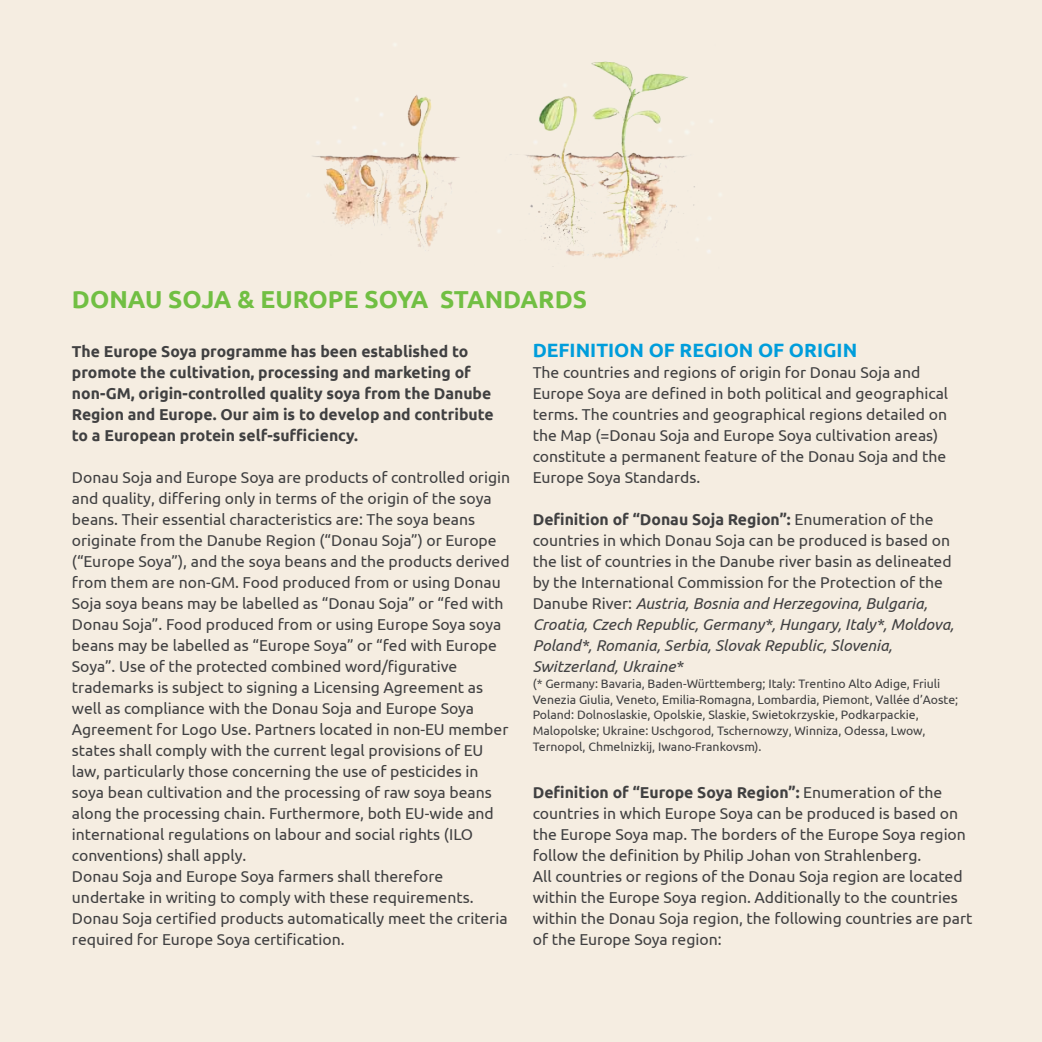
<style>
.page{position:relative;width:1042px;height:1042px;background:#f5ede1}
.page>*{position:absolute;margin:0;border:0;box-sizing:border-box;transform-origin:0 0}
.t1{font:700 24.5px "Ubuntu";color:#71bf43}
.t2{font:700 19.25px "Ubuntu";color:#009ddb}
.t3{font:15.75px/21px "Ubuntu";color:#404041}
.t4{font:700 15.75px/21px "Ubuntu";color:#404041}
.t5{font:12.25px/15.8px "Ubuntu";color:#404041}
.s1{font-weight:700}
.s2{font-style:italic}
</style>
<div class="page">
<img style="left:312px;top:44px;width:409px;height:214px">
<h1 class="t1" style="left:72px;top:289px;width:516px">DONAU SOJA &amp; EUROPE SOYA STANDARDS</h1>
<p class="t4" style="left:72px;top:342px;width:423px">The Europe Soya programme has been established to promote the cultivation, processing and marketing of non-GM, origin-controlled quality soya from the Danube Region and Europe. Our aim is to develop and contribute to a European protein self-sufficiency.</p>
<p class="t3" style="left:72px;top:468px;width:440px">Donau Soja and Europe Soya are products of controlled origin and quality, differing only in terms of the origin of the soya beans. Their essential characteristics are: The soya beans originate from the Danube Region (“Donau Soja”) or Europe (“Europe Soya”), and the soya beans and the products derived from them are non-GM. Food produced from or using Donau Soja soya beans may be labelled as “Donau Soja” or “fed with Donau Soja”. Food produced from or using Europe Soya soya beans may be labelled as “Europe Soya” or “fed with Europe Soya”. Use of the protected combined word/figurative trademarks is subject to signing a Licensing Agreement as well as compliance with the Donau Soja and Europe Soya Agreement for Logo Use. Partners located in non-EU member states shall comply with the current legal provisions of EU law, particularly those concerning the use of pesticides in soya bean cultivation and the processing of raw soya beans along the processing chain. Furthermore, both EU-wide and international regulations on labour and social rights (ILO conventions) shall apply.<br>Donau Soja and Europe Soya farmers shall therefore undertake in writing to comply with these requirements.<br>Donau Soja certified products automatically meet the criteria required for Europe Soya certification.</p>
<p class="t2" style="left:533px;top:342px;width:326px">DEFINITION OF REGION OF ORIGIN</p>
<p class="t3" style="left:533px;top:361px;width:417px">The countries and regions of origin for Donau Soja and Europe Soya are defined in both political and geographical terms. The countries and geographical regions detailed on the Map (=Donau Soja and Europe Soya cultivation areas) constitute a permanent feature of the Donau Soja and the Europe Soya Standards.</p>
<p class="t3" style="left:533px;top:508px;width:423px"><span class="s1">Definition of “Donau Soja Region”:</span> Enumeration of the countries in which Donau Soja can be produced is based on the list of countries in the Danube river basin as delineated by the International Commission for the Protection of the Danube River: <span class="s2">Austria, Bosnia and Herzegovina, Bulgaria, Croatia, Czech Republic, Germany*, Hungary, Italy*, Moldova, Poland*, Romania, Serbia, Slovak Republic, Slovenia, Switzerland, Ukraine*</span></p>
<p class="t5" style="left:533px;top:675px;width:427px">(* Germany: Bavaria, Baden-Württemberg; Italy: Trentino Alto Adige, Friuli Venezia Giulia, Veneto, Emilia-Romagna, Lombardia, Piemont, Vallée d’Aoste; Poland: Dolnoslaskie, Opolskie, Slaskie, Swietokrzyskie, Podkarpackie, Malopolske; Ukraine: Uschgorod, Tschernowzy, Winniza, Odessa, Lwow, Ternopol, Chmelnizkij, Iwano-Frankovsm).</p>
<p class="t3" style="left:533px;top:781px;width:441px"><span class="s1">Definition of “Europe Soya Region”:</span> Enumeration of the countries in which Europe Soya can be produced is based on the Europe Soya map. The borders of the Europe Soya region follow the definition by Philip Johan von Strahlenberg.<br>All countries or regions of the Donau Soja region are located within the Europe Soya region. Additionally to the countries within the Donau Soja region, the following countries are part of the Europe Soya region:</p>
</div>
